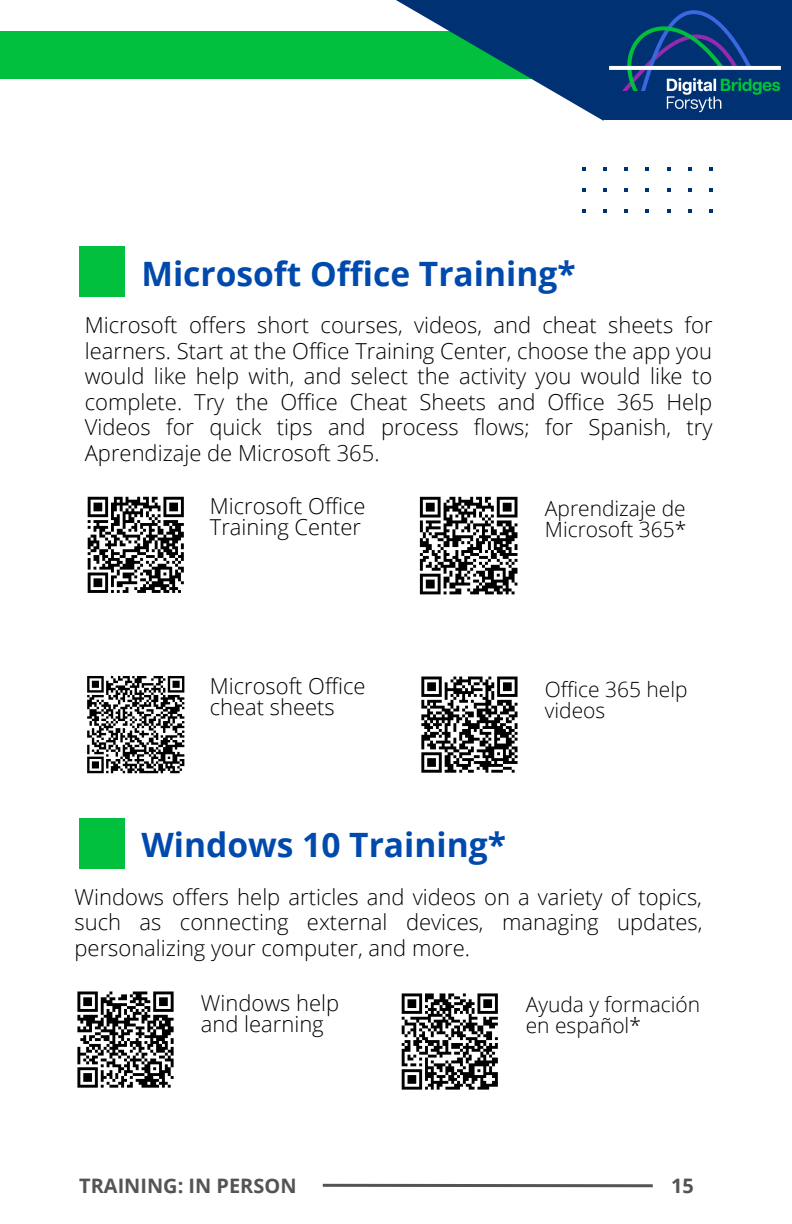
<style>
.page{position:relative;width:792px;height:1224px;background:#fff}
.page>*{position:absolute;margin:0;border:0;box-sizing:border-box;transform-origin:0 0}
.t1{font:700 33.6px "Open Sans";color:#004aad}
.t2{font:300 22px/25.6px "Open Sans";color:#000}
.t3{font:300 21px/21px "Open Sans";color:#000}
.t4{font:700 20px "Open Sans";color:#545454}
</style>
<div class="page">
<svg style="left:582px;top:209px;width:3px;height:4px"></svg>
<svg style="left:603px;top:167px;width:4px;height:3px"></svg>
<svg style="left:603px;top:188px;width:4px;height:3px"></svg>
<svg style="left:603px;top:209px;width:4px;height:4px"></svg>
<svg style="left:625px;top:209px;width:3px;height:4px"></svg>
<svg style="left:646px;top:209px;width:3px;height:4px"></svg>
<svg style="left:667px;top:209px;width:3px;height:4px"></svg>
<svg style="left:688px;top:209px;width:3px;height:4px"></svg>
<svg style="left:709px;top:167px;width:4px;height:3px"></svg>
<svg style="left:709px;top:188px;width:4px;height:3px"></svg>
<svg style="left:709px;top:209px;width:4px;height:4px"></svg>
<hr style="left:323px;top:1184px;width:330px;height:3px;background:#545454">
<div style="left:79px;top:247px;width:46px;height:50px;background:#01c03d"></div>
<svg style="left:87px;top:496px;width:97px;height:97px"></svg>
<svg style="left:419px;top:496px;width:99px;height:99px"></svg>
<svg style="left:421px;top:676px;width:97px;height:97px"></svg>
<svg style="left:87px;top:676px;width:98px;height:98px"></svg>
<div style="left:79px;top:818px;width:46px;height:50px;background:#01c03d"></div>
<svg style="left:77px;top:991px;width:97px;height:97px"></svg>
<svg style="left:401px;top:993px;width:97px;height:97px"></svg>
<div style="left:0;top:32px;width:621px;height:47px;background:#01c03d"></div>
<svg style="left:396px;top:0;width:208px;height:121px"></svg>
<div style="left:604px;top:0;width:188px;height:120px;background:#003172"></div>
<img style="left:603px;top:5px;width:178px;height:111px">
<p class="t1" style="left:141px;top:250px;width:436px">Microsoft Office Training*</p>
<p class="t2" style="left:85px;top:312px;width:629px;text-align:justify">Microsoft offers short courses, videos, and cheat sheets for learners. Start at the Office Training Center, choose the app you would like help with, and select the activity you would like to complete. Try the Office Cheat Sheets and Office 365 Help Videos for quick tips and process flows; for Spanish, try Aprendizaje de Microsoft 365.</p>
<p class="t2" style="left:210px;top:495px;width:157px;line-height:21px">Microsoft Office<br>Training Center</p>
<p class="t3" style="left:545px;top:497px;width:143px">Aprendizaje de<br>Microsoft 365*</p>
<p class="t2" style="left:210px;top:675px;width:157px;line-height:21px">Microsoft Office cheat sheets</p>
<p class="t3" style="left:545px;top:678px;width:144px">Office 365 help videos</p>
<p class="t1" style="left:141px;top:821px;width:366px">Windows 10 Training*</p>
<p class="t2" style="left:75px;top:883px;width:629px;text-align:justify">Windows offers help articles and videos on a variety of topics, such as connecting external devices, managing updates, personalizing your computer, and more.</p>
<p class="t2" style="left:201px;top:992px;width:140px;line-height:21px">Windows help and learning</p>
<p class="t3" style="left:526px;top:993px;width:176px">Ayuda y formación en español*</p>
<p class="t4" style="left:79px;top:1171px;width:219px">TRAINING: IN PERSON</p>
<p class="t4" style="left:671px;top:1171px;width:24px">15</p>
</div>
